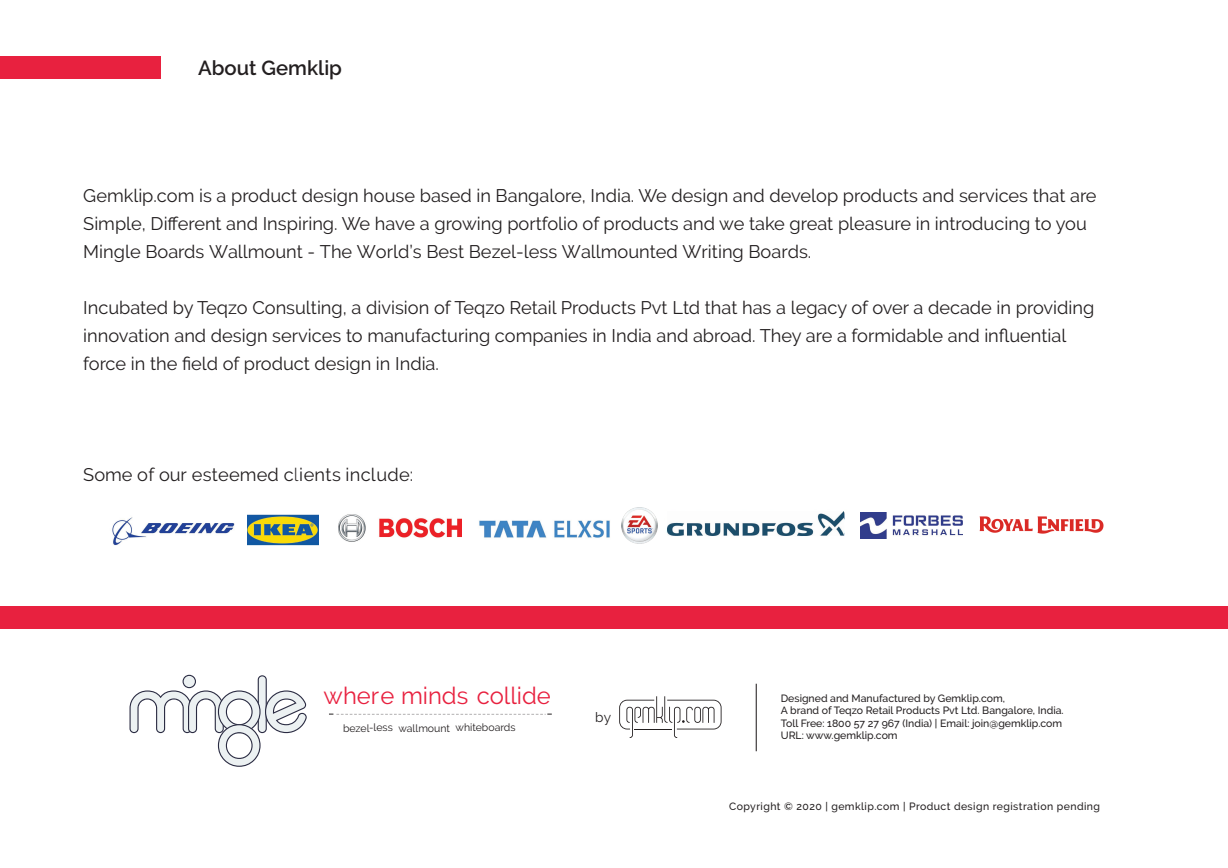
<style>
.page{position:relative;width:1228px;height:868px;background:#fff}
.page>*{position:absolute;margin:0;border:0;box-sizing:border-box;transform-origin:0 0}
.t1{font:23.8px "Raleway";color:#e8213f}
.t2{font:600 20.3px "Raleway";color:#231f20}
.t3{font:18.2px/28px "Raleway";color:#231f20}
.t4{font:13.65px "Raleway";color:#231f20}
.t5{font:500 10.5px/12.6px "Raleway";color:#231f20}
.t6{font:500 10.5px "Raleway";letter-spacing:.04em;color:#231f20}
.t7{font:10.5px "Raleway";color:#231f20}
.s1{font-weight:300}
</style>
<div class="page">
<div style="left:0;top:56px;width:160px;height:23px;background:#e8213f"></div>
<div style="left:0;top:606px;width:1228px;height:23px;background:#e8213f"></div>
<svg style="left:329px;top:714px;width:223px;height:1px"></svg>
<svg style="left:130px;top:675px;width:177px;height:92px"></svg>
<svg style="left:619px;top:696px;width:102px;height:42px"></svg>
<hr style="left:756px;top:684px;width:1px;height:67px;background:#231f20">
<img style="left:247px;top:514px;width:71px;height:32px">
<img style="left:339px;top:514px;width:122px;height:28px">
<img style="left:479px;top:520px;width:143px;height:18px">
<img style="left:622px;top:508px;width:35px;height:35px">
<img style="left:668px;top:512px;width:176px;height:24px">
<img style="left:860px;top:512px;width:102px;height:26px">
<img style="left:112px;top:517px;width:123px;height:29px">
<img style="left:979px;top:516px;width:125px;height:18px">
<p class="t2" style="left:198px;top:56px;width:145px">About Gemklip</p>
<p class="t3" style="left:83px;top:182px;width:1015px">Gemklip.com is a product design house based in Bangalore, India. We design and develop products and services that are<br>Simple, Different and Inspiring. We have a growing portfolio of products and we take great pleasure in introducing to you<br>Mingle Boards Wallmount - The World’s Best Bezel-less Wallmounted Writing Boards.</p>
<p class="t3" style="left:83px;top:294px;width:1012px">Incubated by Teqzo Consulting, a division of Teqzo Retail Products Pvt Ltd that has a legacy of over a decade in providing innovation and design services to manufacturing companies in India and abroad. They are a formidable and influential force in the field of product design in India.</p>
<p class="t3" style="left:83px;top:461px;width:332px">Some of our esteemed c<span class="s1">l</span>ients include:</p>
<h1 class="t1" style="left:324px;top:681px;width:229px">where minds collide</h1>
<p class="t7" style="left:343px;top:721px;width:174px">bezel-less wallmount whiteboards</p>
<p class="t4" style="left:595px;top:709px;width:18px">by</p>
<p class="t5" style="left:781px;top:692px;width:284px">Designed and Manufactured by Gemklip.com,<br>A brand of Teqzo Retail Products Pvt Ltd. Bangalore, India.<br>Toll Free: 1800 57 27 967 (India) | Email: join@gemklip.com URL: www.gemklip.com</p>
<p class="t6" style="left:729px;top:800px;width:372px">Copyright © 2020 | gemklip.com | Product design registration pending</p>
</div>
